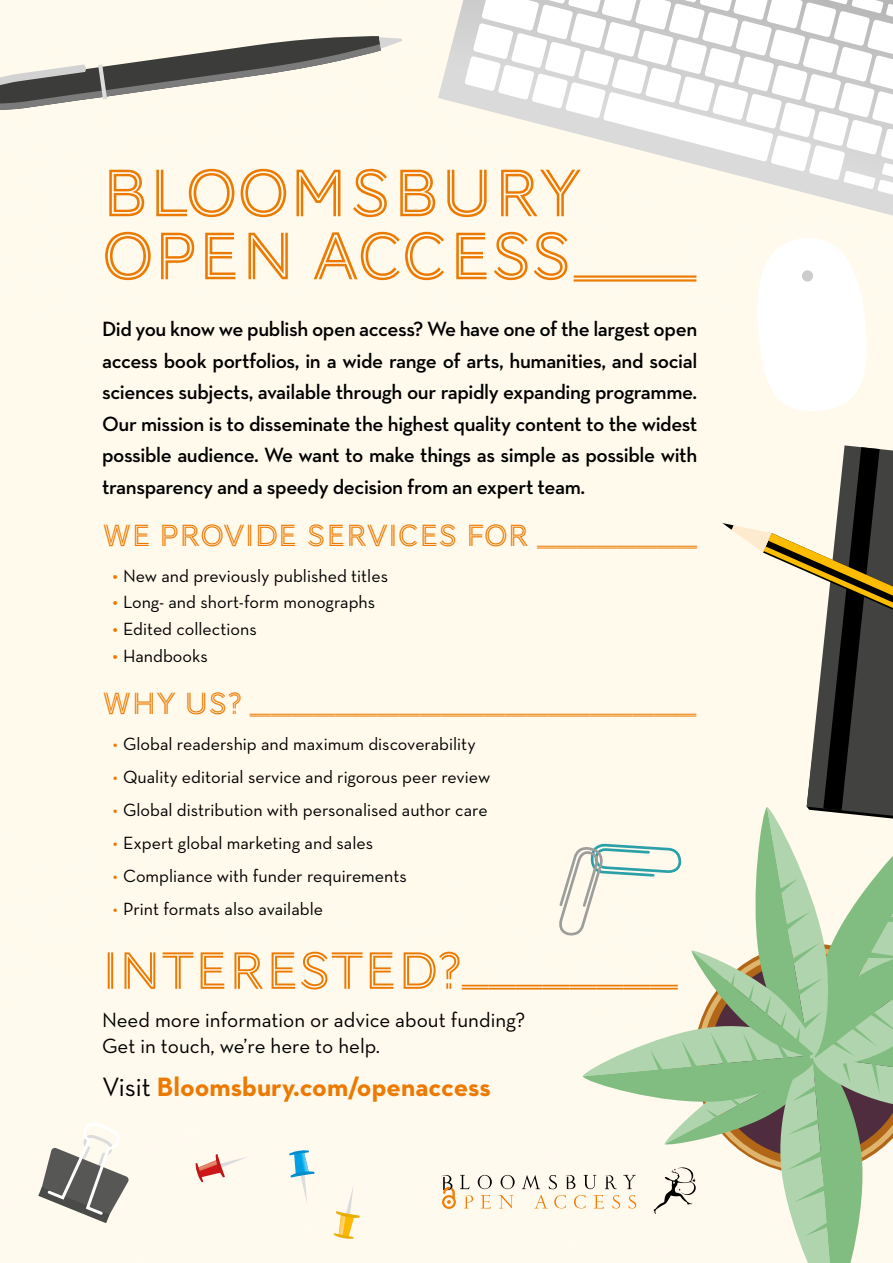
<style>
.page{position:relative;width:893px;height:1263px;background:#fff}
.page>*{position:absolute;margin:0;border:0;box-sizing:border-box;transform-origin:0 0}
.t1{font:69px/63px "AW Conqueror Inline";color:#ec7a02}
.t2{font:54px "AW Conqueror Inline";color:#ec7a02}
.t3{font:31.5px "AW Conqueror Inline";color:#ec7a02}
.t4{font:700 27px "Neutraface Text";color:#ec7a02}
.t5{font:600 21px/31.5px "Neutraface Text";letter-spacing:-.02em;color:#000;text-align:justify}
.t6{font:21px/25.5px "Neutraface Text";color:#000}
.t7{font:18px "Neutraface Text";color:#000}
.s1{font-weight:700;color:#ec7a02}
.s2{color:#ec7a02}
.s3{font-weight:400;color:#000}
</style>
<div class="page">
<svg style="left:500px;top:1175px;width:15px;height:14px"></svg>
<svg style="left:499px;top:1195px;width:14px;height:13px"></svg>
<svg style="left:441px;top:1174px;width:51px;height:35px;background:#ebdac3"></svg>
<svg style="left:438px;top:0;width:455px;height:216px;background:#f9f4e9"></svg>
<svg style="left:464px;top:0;width:429px;height:198px"></svg>
<svg style="left:754px;top:235px;width:115px;height:180px"></svg>
<div style="left:802px;top:270px;width:11px;height:12px;background:#ccc;border-radius:50%"></div>
<svg style="left:0;top:35px;width:402px;height:76px;background:#bfbcb3"></svg>
<svg style="left:289px;top:1150px;width:26px;height:55px"></svg>
<svg style="left:334px;top:1184px;width:26px;height:55px"></svg>
<svg style="left:195px;top:1154px;width:54px;height:28px;background:#f2cbc0"></svg>
<svg style="left:38px;top:1119px;width:91px;height:104px"></svg>
<svg style="left:522px;top:445px;width:371px;height:818px;background:#d6dbc6"></svg>
<h1 class="t1" style="left:102px;top:165px;width:596px">BLOOMSBURY<br>OPEN ACCESS__</h1>
<p class="t5" style="left:102px;top:313px;width:597px">Did you know we publish open access? We have one of the largest open access book portfolios, in a wide range of arts, humanities, and social sciences subjects, available through our rapidly expanding programme.<br>Our mission is to disseminate the highest quality content to the widest possible audience. We want to make things as simple as possible with transparency and a speedy decision from an expert team.</p>
<h3 class="t3" style="left:102px;top:521px;width:597px">WE PROVIDE SERVICES FOR ________</h3>
<p class="t7" style="left:113px;top:564px;width:277px"><span class="s1">•</span> New and previously published titles</p>
<p class="t7" style="left:113px;top:591px;width:264px"><span class="s1">•</span> Long- and short-form monographs</p>
<p class="t7" style="left:113px;top:618px;width:146px"><span class="s1">•</span> Edited collections</p>
<p class="t7" style="left:113px;top:644px;width:97px"><span class="s1">•</span> Handbooks</p>
<h3 class="t3" style="left:102px;top:684px;width:596px">WHY US? _____________________</h3>
<p class="t7" style="left:113px;top:732px;width:364px"><span class="s2">•</span> Global readership and maximum discoverability</p>
<p class="t7" style="left:113px;top:765px;width:379px"><span class="s2">•</span> Quality editorial service and rigorous peer review</p>
<p class="t7" style="left:113px;top:798px;width:376px"><span class="s2">•</span> Global distribution with personalised author care</p>
<p class="t7" style="left:113px;top:832px;width:262px"><span class="s2">•</span> Expert global marketing and sales</p>
<p class="t7" style="left:113px;top:865px;width:296px"><span class="s2">•</span> Compliance with funder requirements</p>
<p class="t7" style="left:113px;top:898px;width:212px"><span class="s2">•</span> Print formats also available</p>
<h2 class="t2" style="left:102px;top:945px;width:577px">INTERESTED?________</h2>
<p class="t6" style="left:102px;top:1007px;width:425px">Need more information or advice about funding?<br>Get in touch, we’re here to help.</p>
<p class="t4" style="left:102px;top:1069px;width:390px"><span class="s3">Visit</span> Bloomsbury.com/openaccess</p>
</div>
